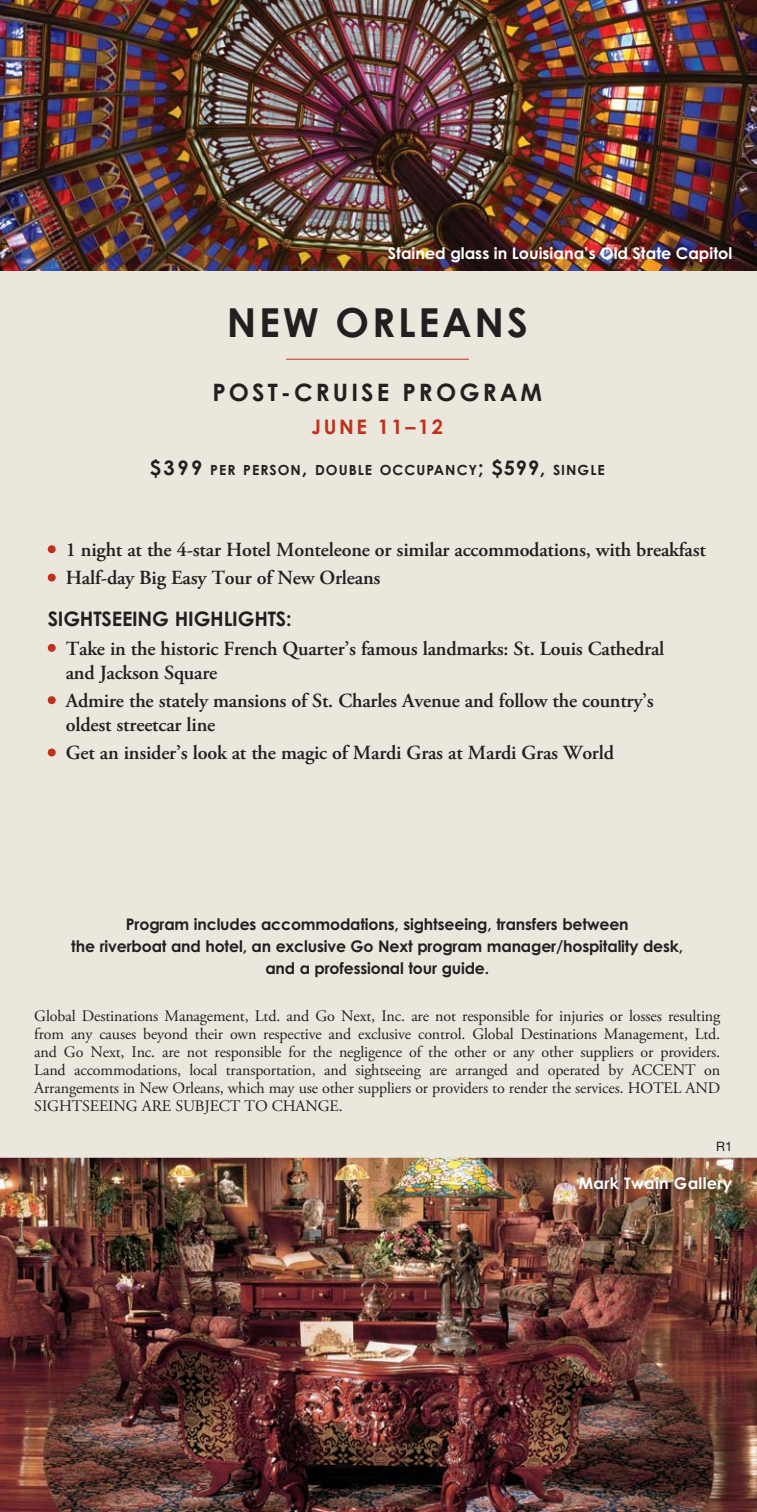
<style>
.page{position:relative;width:757px;height:1512px;background:#fff}
.page>*{position:absolute;margin:0;border:0;box-sizing:border-box;transform-origin:0 0}
.t1{font:700 40px "Century Gothic Std";letter-spacing:.07em;color:#231f20}
.t2{font:700 24px "Century Gothic Std";letter-spacing:.13em;color:#231f20}
.t3{font:600 20px/24px "Adobe Garamond Pro";letter-spacing:-.01em;color:#231f20}
.t4{font:700 20px "Century Gothic Std";letter-spacing:-.01em;color:#231f20}
.t5{font:700 20px "Century Gothic Std";letter-spacing:.13em;color:#bf311a}
.t6{font:16px/18px "Adobe Garamond Pro";letter-spacing:-.01em;color:#231f20;text-align:justify}
.t7{font:700 16px/22px "Century Gothic Std";letter-spacing:-.01em;color:#231f20;text-align:center}
.t8{font:700 16px "Century Gothic Std";color:#fff}
.t9{font:700 16px "Century Gothic Std";letter-spacing:.02em;color:#fff}
.t10{font:700 14px "Century Gothic Std";letter-spacing:.07em;color:#231f20}
.t11{font:13px "Helvetica Neue LT Std";color:#231f20}
.s1{font-size:20px}
.s2{color:#bf311a}
</style>
<div class="page">
<div style="left:0;top:0;width:756px;height:1195px;background:#ebe7dd"></div>
<img style="left:0;top:0;width:756px;height:271px">
<img style="left:0;top:1158px;width:756px;height:354px">
<hr style="left:286px;top:359px;width:182px;height:1px;background:#bf311a">
<div style="left:48px;top:545px;width:8px;height:8px;border:2px solid #bf311a;border-radius:50%"></div>
<div style="left:48px;top:574px;width:8px;height:8px;border:2px solid #bf311a;border-radius:50%"></div>
<div style="left:48px;top:644px;width:8px;height:8px;border:2px solid #bf311a;border-radius:50%"></div>
<div style="left:48px;top:696px;width:8px;height:8px;border:2px solid #bf311a;border-radius:50%"></div>
<div style="left:48px;top:749px;width:8px;height:7px;border:2px solid #bf311a;border-radius:50%"></div>
<img style="left:568px;top:1169px;width:173px;height:36px">
<p class="t8" style="left:387px;top:248px;width:345px">Stained glass in Louisiana’s Old State Capitol</p>
<h1 class="t1" style="left:226px;top:308px;width:302px">NEW ORLEANS</h1>
<h2 class="t2" style="left:212px;top:383px;width:331px">POST-CRUISE PROGRAM</h2>
<p class="t5" style="left:311px;top:419px;width:133px">JUNE 11–12</p>
<p class="t10" style="left:150px;top:462px;width:456px"><span class="s1">$399</span> PER PERSON<span class="s1">,</span> DOUBLE OCCUPANCY<span class="s1">; $599,</span> SINGLE</p>
<p class="t3" style="left:48px;top:539px;width:659px"><span class="s2">•</span> 1 night at the 4-star Hotel Monteleone or similar accommodations, with breakfast</p>
<p class="t3" style="left:48px;top:568px;width:334px"><span class="s2">•</span> Half-day Big Easy Tour of New Orleans</p>
<p class="t4" style="left:48px;top:612px;width:245px">SIGHTSEEING HIGHLIGHTS:</p>
<p class="t3" style="left:66px;top:638px;width:599px;text-indent:-18px"><span class="s2">•</span> Take in the historic French Quarter’s famous landmarks: St. Louis Cathedral and Jackson Square</p>
<p class="t3" style="left:66px;top:690px;width:589px;text-indent:-18px"><span class="s2">•</span> Admire the stately mansions of St. Charles Avenue and follow the country’s oldest streetcar line</p>
<p class="t3" style="left:48px;top:743px;width:567px"><span class="s2">•</span> Get an insider’s look at the magic of Mardi Gras at Mardi Gras World</p>
<p class="t7" style="left:71px;top:915px;width:613px">Program includes accommodations, sightseeing, transfers between<br>the riverboat and hotel, an exclusive Go Next program manager/hospitality desk, and a professional tour guide.</p>
<p class="t6" style="left:34px;top:1008px;width:687px">Global Destinations Management, Ltd. and Go Next, Inc. are not responsible for injuries or losses resulting from any causes beyond their own respective and exclusive control. Global Destinations Management, Ltd. and Go Next, Inc. are not responsible for the negligence of the other or any other suppliers or providers.<br>Land accommodations, local transportation, and sightseeing are arranged and operated by ACCENT on Arrangements in New Orleans, which may use other suppliers or providers to render the services. HOTEL AND SIGHTSEEING ARE SUBJECT TO CHANGE.</p>
<p class="t11" style="left:715px;top:1141px;width:18px">R1</p>
<p class="t9" style="left:578px;top:1178px;width:155px">Mark Twain Gallery</p>
</div>
